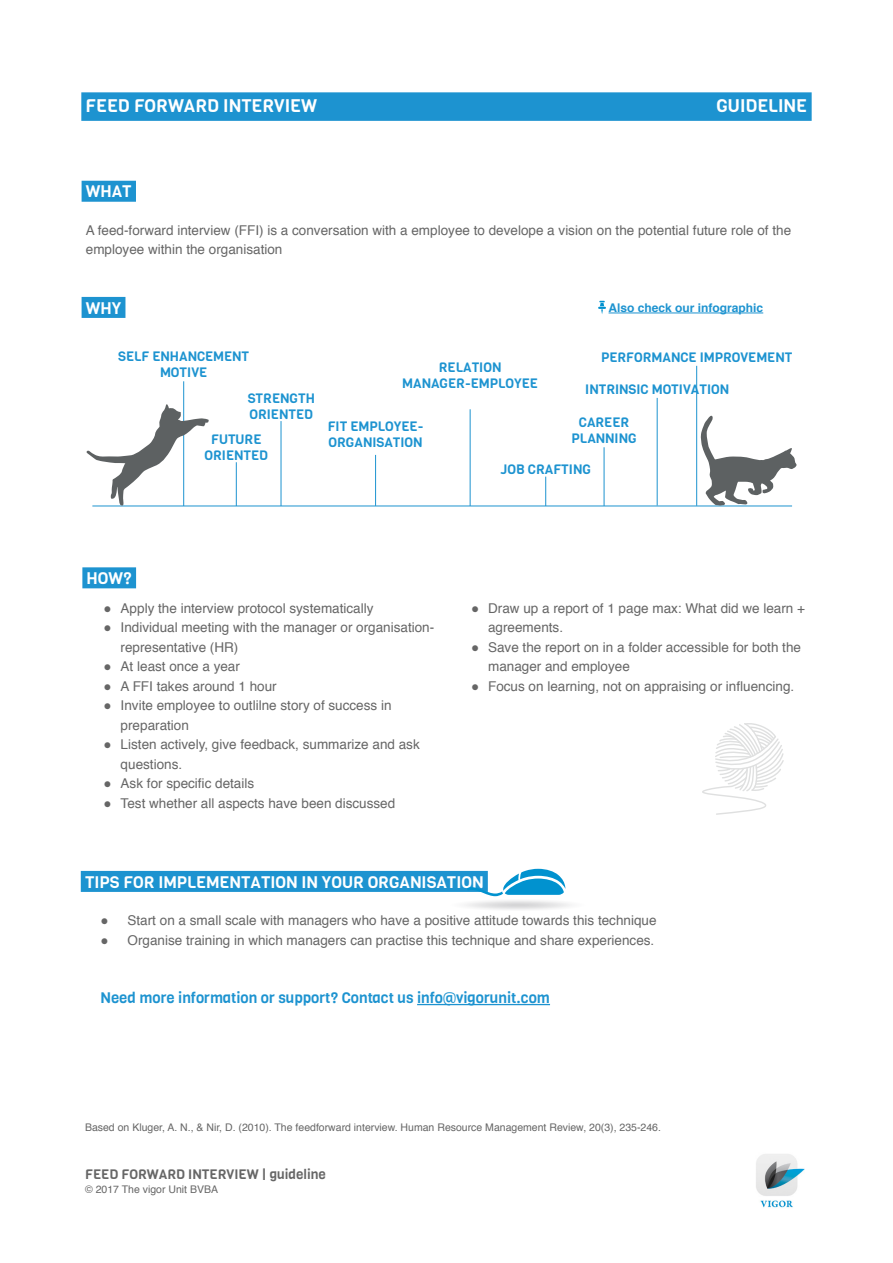
<style>
.page{position:relative;width:893px;height:1263px;background:#fff}
.page>*{position:absolute;margin:0;border:0;box-sizing:border-box;transform-origin:0 0}
.t1{font:18px "Viga";color:#fff}
.t2{font:16.5px "Viga";color:#fff}
.t3{font:15px "Viga";color:#1d93d0}
.t4{font:13.5px/19.5px "Helvetica";color:#666}
.t5{font:13.5px "Viga";color:#666}
.t6{font:13.35px/16px "Viga";color:#1d93d0}
.t7{font:700 12px "Helvetica";color:#1d93d0}
.t8{font:10.5px "Helvetica";color:#666}
</style>
<div class="page">
<div style="left:81px;top:92px;width:731px;height:29px;background:#1d93d0"></div>
<div style="left:82px;top:181px;width:54px;height:21px;background:#1d93d0"></div>
<div style="left:82px;top:567px;width:54px;height:21px;background:#1d93d0"></div>
<div style="left:81px;top:871px;width:407px;height:21px;background:#1d93d0"></div>
<hr style="left:417px;top:1004px;width:133px;height:1px;background:#1d93d0">
<img style="left:756px;top:1154px;width:49px;height:54px">
<div style="left:82px;top:297px;width:43px;height:21px;background:#1d93d0"></div>
<svg style="left:702px;top:723px;width:82px;height:92px"></svg>
<svg style="left:444px;top:869px;width:126px;height:41px"></svg>
<hr style="left:92px;top:506px;width:700px;height:1px;background:#1d93d0">
<svg style="left:700px;top:415px;width:97px;height:91px"></svg>
<hr style="left:183px;top:381px;width:1px;height:125px;background:#1d93d0">
<hr style="left:236px;top:462px;width:1px;height:44px;background:#1d93d0">
<hr style="left:470px;top:409px;width:1px;height:97px;background:#1d93d0">
<svg style="left:545px;top:477px;width:1px;height:29px"></svg>
<hr style="left:604px;top:447px;width:1px;height:59px;background:#1d93d0">
<hr style="left:657px;top:398px;width:1px;height:107px;background:#1d93d0">
<hr style="left:696px;top:366px;width:1px;height:140px;background:#1d93d0">
<hr style="left:281px;top:421px;width:1px;height:85px;background:#1d93d0">
<hr style="left:375px;top:455px;width:1px;height:51px;background:#1d93d0">
<svg style="left:86px;top:404px;width:123px;height:102px"></svg>
<svg style="left:598px;top:301px;width:8px;height:13px"></svg>
<hr style="left:609px;top:313px;width:154px;height:1px;background:#1d93d0">
<p class="t1" style="left:86px;top:94px;width:233px">FEED FORWARD INTERVIEW</p>
<p class="t1" style="left:716px;top:94px;width:92px">GUIDELINE</p>
<p class="t2" style="left:86px;top:181px;width:47px">WHAT</p>
<p class="t4" style="left:86px;top:221px;width:707px">A feed-forward interview (FFI) is a conversation with a employee to develope a vision on the potential future role of the employee within the organisation</p>
<p class="t2" style="left:86px;top:297px;width:37px">WHY</p>
<p class="t7" style="left:609px;top:298px;width:156px">Also check our infographic</p>
<p class="t6" style="left:118px;top:348px;width:133px;text-align:center">SELF ENHANCEMENT<br>MOTIVE</p>
<p class="t6" style="left:601px;top:349px;width:193px">PERFORMANCE IMPROVEMENT</p>
<p class="t6" style="left:402px;top:360px;width:137px;text-align:center">RELATION<br>MANAGER-EMPLOYEE</p>
<p class="t6" style="left:585px;top:381px;width:145px">INTRINSIC MOTIVATION</p>
<p class="t6" style="left:248px;top:390px;width:69px">STRENGTH<br>ORIENTED</p>
<p class="t6" style="left:579px;top:414px;width:52px">CAREER</p>
<p class="t6" style="left:328px;top:419px;width:97px">FIT EMPLOYEE-<br>ORGANISATION</p>
<p class="t6" style="left:211px;top:431px;width:52px">FUTURE</p>
<p class="t6" style="left:572px;top:431px;width:67px">PLANNING</p>
<p class="t6" style="left:205px;top:447px;width:65px">ORIENTED</p>
<p class="t6" style="left:501px;top:461px;width:92px">JOB CRAFTING</p>
<p class="t2" style="left:87px;top:567px;width:47px">HOW?</p>
<p class="t4" style="left:104px;top:599px;width:271px">● Apply the interview protocol systematically</p>
<p class="t4" style="left:121px;top:618px;width:315px;text-indent:-17px">● Individual meeting with the manager or organisation&shy;representative (HR)</p>
<p class="t4" style="left:104px;top:657px;width:138px">● At least once a year</p>
<p class="t4" style="left:104px;top:677px;width:175px">● A FFI takes around 1 hour</p>
<p class="t4" style="left:121px;top:696px;width:272px;text-indent:-17px">● Invite employee to outlilne story of success in preparation</p>
<p class="t4" style="left:121px;top:735px;width:301px;text-indent:-17px">● Listen actively, give feedback, summarize and ask questions.</p>
<p class="t4" style="left:104px;top:774px;width:152px">● Ask for specific details</p>
<p class="t4" style="left:104px;top:794px;width:293px">● Test whether all aspects have been discussed</p>
<p class="t4" style="left:488px;top:599px;width:319px;text-indent:-17px">● Draw up a report of 1 page max: What did we learn + agreements.</p>
<p class="t4" style="left:488px;top:638px;width:314px;text-indent:-17px">● Save the report on in a folder accessible for both the manager and employee</p>
<p class="t4" style="left:471px;top:677px;width:325px">● Focus on learning, not on appraising or influencing.</p>
<p class="t2" style="left:85px;top:871px;width:400px">TIPS FOR IMPLEMENTATION IN YOUR ORGANISATION</p>
<p class="t4" style="left:101px;top:911px;width:557px">● Start on a small scale with managers who have a positive attitude towards this technique</p>
<p class="t4" style="left:101px;top:930px;width:555px">● Organise training in which managers can practise this technique and share experiences.</p>
<p class="t3" style="left:101px;top:988px;width:451px">Need more information or support? Contact us info@vigorunit.com</p>
<p class="t8" style="left:85px;top:1119px;width:577px">Based on Kluger, A. N., &amp; Nir, D. (2010). The feedforward interview. Human Resource Management Review, 20(3), 235-246.</p>
<p class="t5" style="left:85px;top:1165px;width:242px">FEED FORWARD INTERVIEW | guideline</p>
<p class="t8" style="left:85px;top:1182px;width:135px">© 2017 The vigor Unit BVBA</p>
</div>
